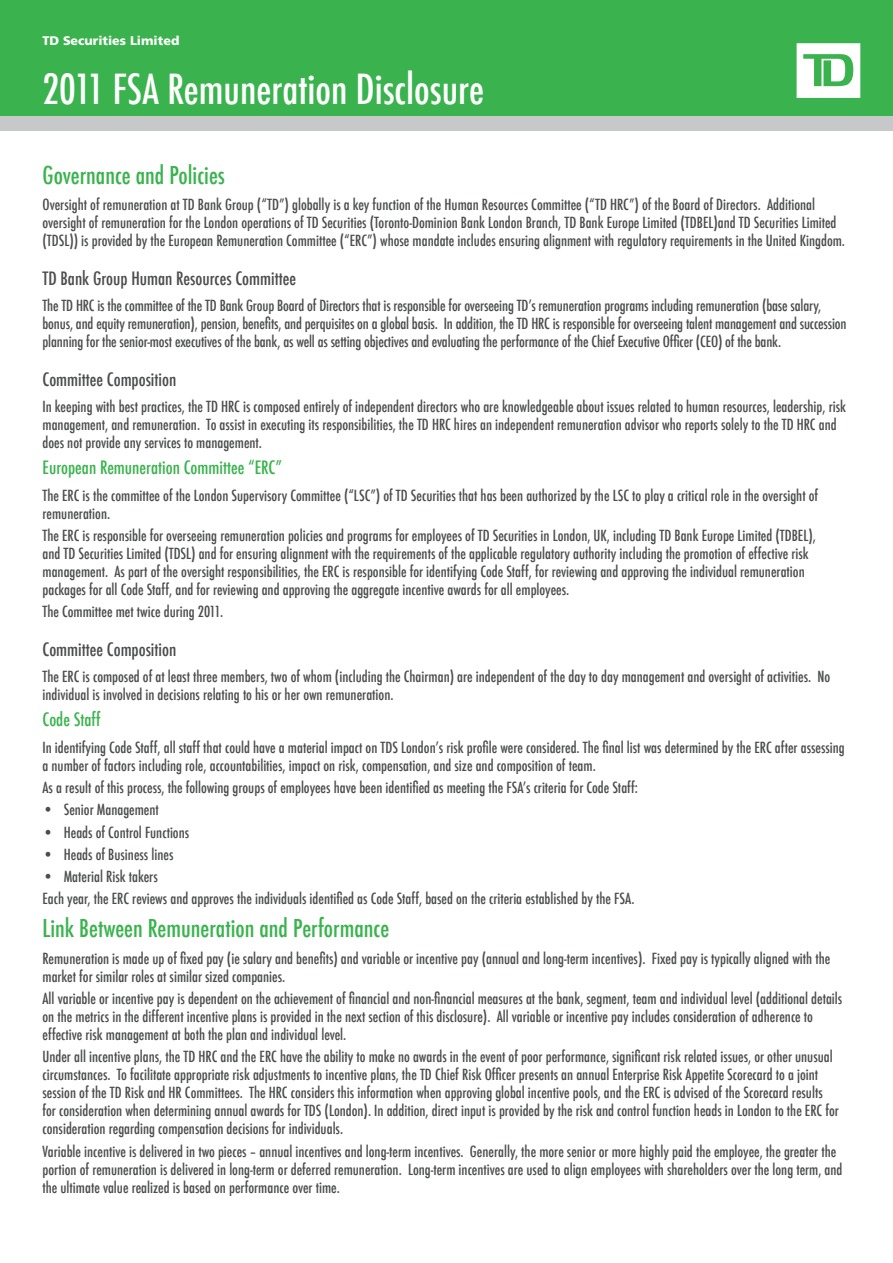
<style>
.page{position:relative;width:893px;height:1263px;background:#fff}
.page>*{position:absolute;margin:0;border:0;box-sizing:border-box;transform-origin:0 0}
.t1{font:500 condensed 40.5px "Futura";color:#fff}
.t2{font:500 condensed 24px "Futura";color:#3ab34e}
.t3{font:500 condensed 18px "Futura";color:#4b4c4d}
.t4{font:500 condensed 18px "Futura";color:#3ab34e}
.t5{font:500 condensed 15px/18px "Futura";color:#4b4c4d}
.t6{font:900 12.45px "Frutiger LT";color:#fff}
</style>
<div class="page">
<div style="left:0;top:0;width:893px;height:130px;background:#3ab34e"></div>
<div style="left:0;top:116px;width:893px;height:14px;background:#c7c8ca"></div>
<svg style="left:797px;top:43px;width:63px;height:55px"></svg>
<p class="t6" style="left:43px;top:33px;width:138px">TD Securities Limited</p>
<h1 class="t1" style="left:43px;top:63px;width:443px">2011 FSA Remuneration Disclosure</h1>
<h2 class="t2" style="left:43px;top:159px;width:184px">Governance and Policies</h2>
<p class="t5" style="left:43px;top:196px;width:804px">Oversight of remuneration at TD Bank Group (“TD”) globally is a key function of the Human Resources Committee (“TD HRC”) of the Board of Directors. Additional oversight of remuneration for the London operations of TD Securities (Toronto-Dominion Bank London Branch, TD Bank Europe Limited (TDBEL)and TD Securities Limited (TDSL)) is provided by the European Remuneration Committee (“ERC”) whose mandate includes ensuring alignment with regulatory requirements in the United Kingdom.</p>
<p class="t3" style="left:43px;top:267px;width:255px">TD Bank Group Human Resources Committee</p>
<p class="t5" style="left:43px;top:297px;width:806px">The TD HRC is the committee of the TD Bank Group Board of Directors that is responsible for overseeing TD’s remuneration programs including remuneration (base salary, bonus, and equity remuneration), pension, benefits, and perquisites on a global basis. In addition, the TD HRC is responsible for overseeing talent management and succession planning for the senior-most executives of the bank, as well as setting objectives and evaluating the performance of the Chief Executive Officer (CEO) of the bank.</p>
<p class="t3" style="left:43px;top:368px;width:135px">Committee Composition</p>
<p class="t5" style="left:43px;top:398px;width:805px">In keeping with best practices, the TD HRC is composed entirely of independent directors who are knowledgeable about issues related to human resources, leadership, risk management, and remuneration. To assist in executing its responsibilities, the TD HRC hires an independent remuneration advisor who reports solely to the TD HRC and does not provide any services to management.</p>
<p class="t4" style="left:43px;top:456px;width:241px">European Remuneration Committee “ERC”</p>
<p class="t5" style="left:43px;top:486px;width:777px">The ERC is the committee of the London Supervisory Committee (“LSC”) of TD Securities that has been authorized by the LSC to play a critical role in the oversight of remuneration.</p>
<p class="t5" style="left:43px;top:526px;width:775px">The ERC is responsible for overseeing remuneration policies and programs for employees of TD Securities in London, UK, including TD Bank Europe Limited (TDBEL), and TD Securities Limited (TDSL) and for ensuring alignment with the requirements of the applicable regulatory authority including the promotion of effective risk management. As part of the oversight responsibilities, the ERC is responsible for identifying Code Staff, for reviewing and approving the individual remuneration packages for all Code Staff, and for reviewing and approving the aggregate incentive awards for all employees.</p>
<p class="t5" style="left:43px;top:603px;width:182px">The Committee met twice during 2011.</p>
<p class="t3" style="left:43px;top:638px;width:135px">Committee Composition</p>
<p class="t5" style="left:43px;top:668px;width:789px">The ERC is composed of at least three members, two of whom (including the Chairman) are independent of the day to day management and oversight of activities. No individual is involved in decisions relating to his or her own remuneration.</p>
<p class="t4" style="left:43px;top:708px;width:60px">Code Staff</p>
<p class="t5" style="left:43px;top:738px;width:804px">In identifying Code Staff, all staff that could have a material impact on TDS London’s risk profile were considered. The final list was determined by the ERC after assessing a number of factors including role, accountabilities, impact on risk, compensation, and size and composition of team.</p>
<p class="t5" style="left:43px;top:778px;width:597px">As a result of this process, the following groups of employees have been identified as meeting the FSA’s criteria for Code Staff:</p>
<p class="t5" style="left:43px;top:801px;width:118px">• Senior Management</p>
<p class="t5" style="left:43px;top:823px;width:148px">• Heads of Control Functions</p>
<p class="t5" style="left:43px;top:845px;width:132px">• Heads of Business lines</p>
<p class="t5" style="left:43px;top:865px;width:594px;line-height:22.2px">• Material Risk takers<br>Each year, the ERC reviews and approves the individuals identified as Code Staff, based on the criteria established by the FSA.</p>
<h2 class="t2" style="left:43px;top:913px;width:348px">Link Between Remuneration and Performance</h2>
<p class="t5" style="left:43px;top:949px;width:789px">Remuneration is made up of fixed pay (ie salary and benefits) and variable or incentive pay (annual and long-term incentives). Fixed pay is typically aligned with the market for similar roles at similar sized companies.</p>
<p class="t5" style="left:43px;top:990px;width:801px">All variable or incentive pay is dependent on the achievement of financial and non-financial measures at the bank, segment, team and individual level (additional details on the metrics in the different incentive plans is provided in the next section of this disclosure). All variable or incentive pay includes consideration of adherence to effective risk management at both the plan and individual level.</p>
<p class="t5" style="left:43px;top:1048px;width:798px">Under all incentive plans, the TD HRC and the ERC have the ability to make no awards in the event of poor performance, significant risk related issues, or other unusual circumstances. To facilitate appropriate risk adjustments to incentive plans, the TD Chief Risk Officer presents an annual Enterprise Risk Appetite Scorecard to a joint session of the TD Risk and HR Committees. The HRC considers this information when approving global incentive pools, and the ERC is advised of the Scorecard results for consideration when determining annual awards for TDS (London). In addition, direct input is provided by the risk and control function heads in London to the ERC for consideration regarding compensation decisions for individuals.</p>
<p class="t5" style="left:43px;top:1142px;width:801px">Variable incentive is delivered in two pieces – annual incentives and long-term incentives. Generally, the more senior or more highly paid the employee, the greater the portion of remuneration is delivered in long-term or deferred remuneration. Long-term incentives are used to align employees with shareholders over the long term, and the ultimate value realized is based on performance over time.</p>
</div>
